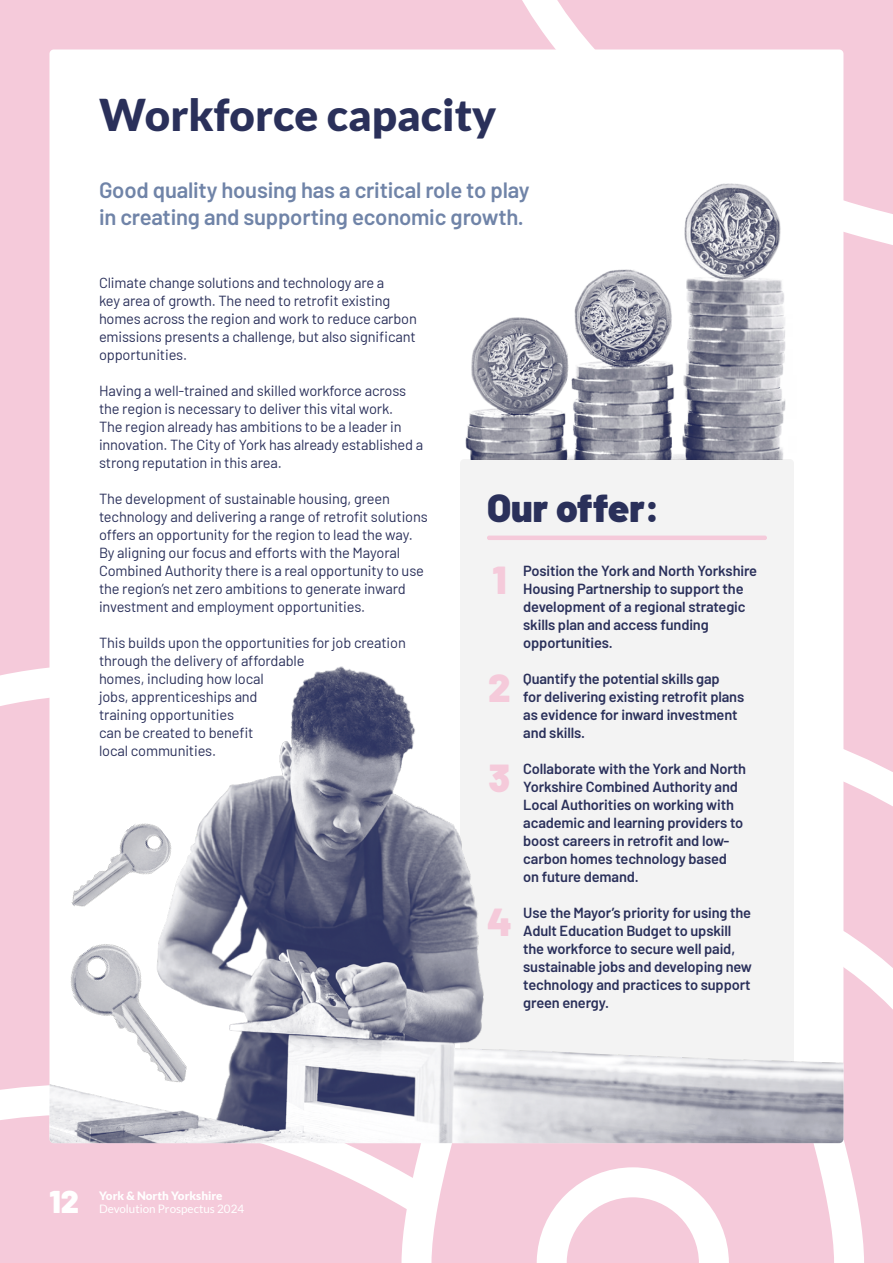
<style>
.page{position:relative;width:893px;height:1263px;background:#fff}
.page>*{position:absolute;margin:0;border:0;box-sizing:border-box;transform-origin:0 0}
.t1{font:900 43.8px "Lato";color:#2a305a}
.t2{font:900 39px "Barlow";color:#2a305a}
.t3{font:900 39px "Barlow";color:#f5cada}
.t4{font:900 31.5px "Barlow";color:#fff}
.t5{font:600 22.2px/27px "Barlow";letter-spacing:-.01em;color:#7084a8}
.t6{font:14.7px/18px "Barlow";letter-spacing:-.01em;color:#2a305a}
.t7{font:600 14.7px/18px "Barlow";letter-spacing:-.01em;color:#2a305a}
.t8{font:11.7px "Lato";color:#fff}
.t9{font:900 11.7px "Lato";color:#fff}
</style>
<div class="page">
<svg style="left:843px;top:781px;width:50px;height:148px;background:#f5cedd"></svg>
<div style="left:0;top:779px;width:49px;height:311px;background:#f5cada"></div>
<div style="left:0;top:1115px;width:407px;height:148px;background:#f5cada"></div>
<svg style="left:297px;top:1143px;width:124px;height:35px"></svg>
<svg style="left:834px;top:929px;width:59px;height:334px"></svg>
<svg style="left:431px;top:1143px;width:403px;height:120px;fill:#f5cada"></svg>
<div style="left:0;top:0;width:893px;height:779px;background:#f5cada"></div>
<div style="left:49px;top:50px;width:794px;height:1093px;background:#fff;border-radius:4px"></div>
<div style="left:460px;top:459px;width:334px;height:635px;background:#f3f3f3;border-radius:4px"></div>
<div style="left:487px;top:535px;width:280px;height:5px;background:#f5cada;border-radius:2px"></div>
<img style="left:49px;top:663px;width:794px;height:480px">
<img style="left:465px;top:183px;width:321px;height:276px">
<h1 class="t1" style="left:99px;top:89px;width:399px">Workforce capacity</h1>
<h3 class="t5" style="left:99px;top:175px;width:432px">Good quality housing has a critical role to play in creating and supporting economic growth.</h3>
<p class="t6" style="left:99px;top:273px;width:319px">Climate change solutions and technology are a<br>key area of growth. The need to retrofit existing homes across the region and work to reduce carbon emissions presents a challenge, but also significant opportunities.</p>
<p class="t6" style="left:99px;top:381px;width:326px">Having a well-trained and skilled workforce across the region is necessary to deliver this vital work.<br>The region already has ambitions to be a leader in innovation. The City of York has already established a strong reputation in this area.</p>
<p class="t6" style="left:99px;top:489px;width:330px">The development of sustainable housing, green technology and delivering a range of retrofit solutions offers an opportunity for the region to lead the way.<br>By aligning our focus and efforts with the Mayoral Combined Authority there is a real opportunity to use the region’s net zero ambitions to generate inward investment and employment opportunities.</p>
<p class="t6" style="left:99px;top:633px;width:308px">This builds upon the opportunities for job creation through the delivery of affordable<br>homes, including how local<br>jobs, apprenticeships and<br>training opportunities<br>can be created to benefit<br>local communities.</p>
<h2 class="t2" style="left:487px;top:479px;width:174px">Our offer:</h2>
<h2 class="t3" style="left:493px;top:551px;width:15px">1</h2>
<h2 class="t3" style="left:488px;top:659px;width:24px">2</h2>
<h2 class="t3" style="left:489px;top:749px;width:23px">3</h2>
<h2 class="t3" style="left:487px;top:893px;width:26px">4</h2>
<p class="t7" style="left:523px;top:560px;width:235px">Position the York and North Yorkshire<br>Housing Partnership to support the development of a regional strategic skills plan and access funding opportunities.</p>
<p class="t7" style="left:523px;top:668px;width:223px">Quantify the potential skills gap<br>for delivering existing retrofit plans as evidence for inward investment and skills.</p>
<p class="t7" style="left:523px;top:758px;width:224px">Collaborate with the York and North<br>Yorkshire Combined Authority and<br>Local Authorities on working with academic and learning providers to boost careers in retrofit and low&shy;carbon homes technology based on future demand.</p>
<p class="t7" style="left:523px;top:902px;width:230px">Use the Mayor’s priority for using the<br>Adult Education Budget to upskill the workforce to secure well paid, sustainable jobs and developing new technology and practices to support green energy.</p>
<h3 class="t4" style="left:50px;top:1178px;width:31px">12</h3>
<p class="t9" style="left:99px;top:1189px;width:125px">York &amp; North Yorkshire</p>
<p class="t8" style="left:99px;top:1203px;width:147px">Devolution Prospectus 2024</p>
</div>
